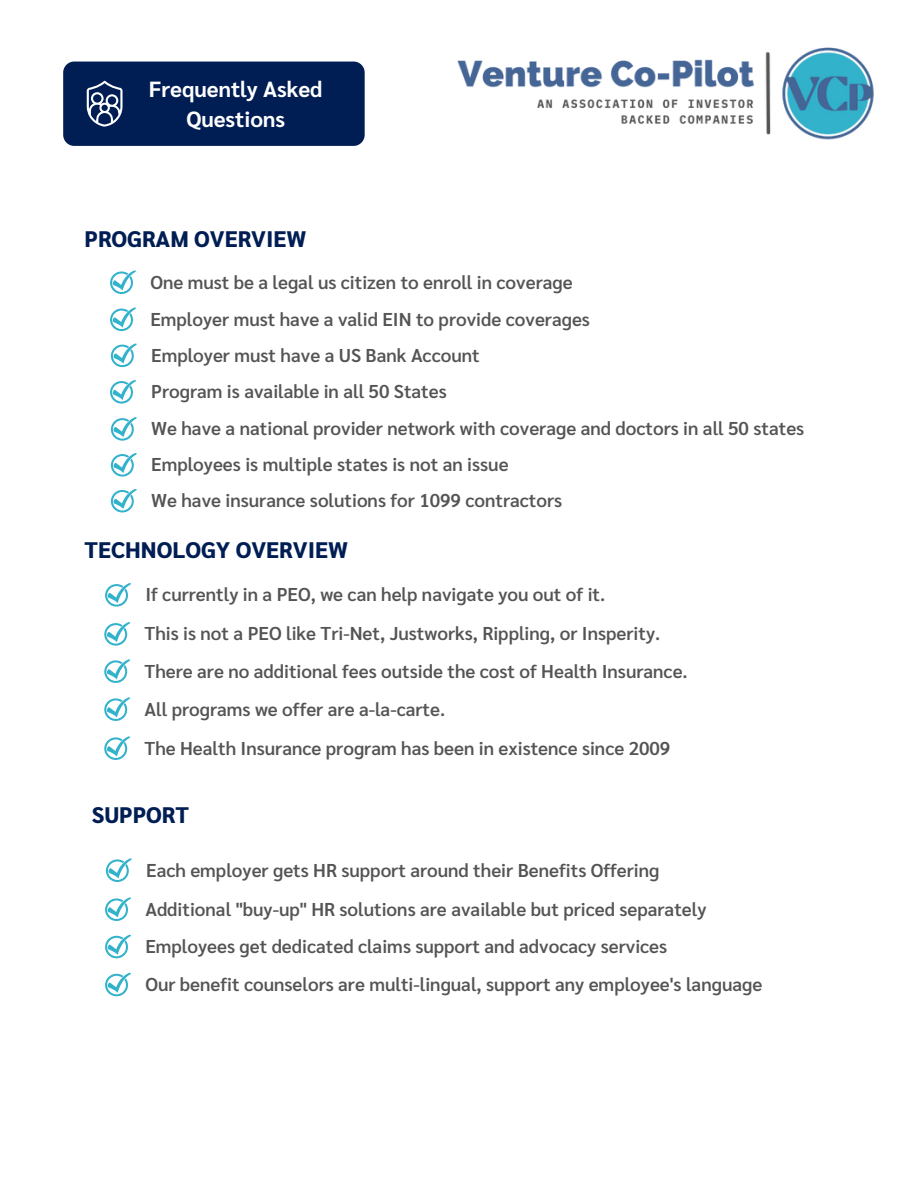
<style>
.page{position:relative;width:918px;height:1188px;background:#fff}
.page>*{position:absolute;margin:0;border:0;box-sizing:border-box;transform-origin:0 0}
.t1{font:800 22.5px "Sarabun";color:#001e54}
.t2{font:700 21.9px/30.3px "Sarabun";color:#fff;text-align:center}
.t3{font:600 18.6px "Sarabun";color:#545454}
</style>
<div class="page">
<svg style="left:110px;top:270px;width:26px;height:24px"></svg>
<svg style="left:110px;top:307px;width:26px;height:24px"></svg>
<svg style="left:111px;top:344px;width:26px;height:23px"></svg>
<svg style="left:110px;top:380px;width:26px;height:24px"></svg>
<svg style="left:111px;top:417px;width:26px;height:24px"></svg>
<div style="left:63px;top:62px;width:302px;height:84px;background:#001e54;border-radius:11px"></div>
<svg style="left:87px;top:81px;width:36px;height:46px"></svg>
<img style="left:457px;top:47px;width:417px;height:93px">
<svg style="left:105px;top:583px;width:26px;height:24px"></svg>
<svg style="left:104px;top:622px;width:26px;height:24px"></svg>
<svg style="left:104px;top:659px;width:26px;height:24px"></svg>
<svg style="left:104px;top:697px;width:26px;height:24px"></svg>
<svg style="left:104px;top:736px;width:26px;height:24px"></svg>
<svg style="left:111px;top:453px;width:26px;height:24px"></svg>
<svg style="left:111px;top:489px;width:26px;height:23px"></svg>
<svg style="left:106px;top:858px;width:26px;height:24px"></svg>
<svg style="left:105px;top:897px;width:26px;height:24px"></svg>
<svg style="left:105px;top:935px;width:26px;height:23px"></svg>
<svg style="left:105px;top:973px;width:26px;height:23px"></svg>
<p class="t2" style="left:149px;top:73px;width:175px">Frequently Asked<br>Questions</p>
<p class="t1" style="left:85px;top:223px;width:223px">PROGRAM OVERVIEW</p>
<p class="t3" style="left:150px;top:269px;width:424px">One must be a legal us citizen to enroll in coverage</p>
<p class="t3" style="left:150px;top:306px;width:441px">Employer must have a valid EIN to provide coverages</p>
<p class="t3" style="left:151px;top:342px;width:330px">Employer must have a US Bank Account</p>
<p class="t3" style="left:151px;top:378px;width:297px">Program is available in all 50 States</p>
<p class="t3" style="left:151px;top:415px;width:655px">We have a national provider network with coverage and doctors in all 50 states</p>
<p class="t3" style="left:151px;top:451px;width:359px">Employees is multiple states is not an issue</p>
<p class="t3" style="left:151px;top:487px;width:413px">We have insurance solutions for 1099 contractors</p>
<p class="t1" style="left:85px;top:534px;width:265px">TECHNOLOGY OVERVIEW</p>
<p class="t3" style="left:145px;top:581px;width:461px">If currently in a PEO, we can help navigate you out of it.</p>
<p class="t3" style="left:145px;top:620px;width:517px">This is not a PEO like Tri-Net, Justworks, Rippling, or Insperity.</p>
<p class="t3" style="left:145px;top:658px;width:545px">There are no additional fees outside the cost of Health Insurance.</p>
<p class="t3" style="left:145px;top:696px;width:302px">All programs we offer are a-la-carte.</p>
<p class="t3" style="left:145px;top:735px;width:527px">The Health Insurance program has been in existence since 2009</p>
<p class="t1" style="left:92px;top:799px;width:99px">SUPPORT</p>
<p class="t3" style="left:146px;top:857px;width:515px">Each employer gets HR support around their Benefits Offering</p>
<p class="t3" style="left:145px;top:896px;width:563px">Additional "buy-up" HR solutions are available but priced separately</p>
<p class="t3" style="left:145px;top:933px;width:523px">Employees get dedicated claims support and advocacy services</p>
<p class="t3" style="left:145px;top:971px;width:618px">Our benefit counselors are multi-lingual, support any employee's language</p>
</div>
